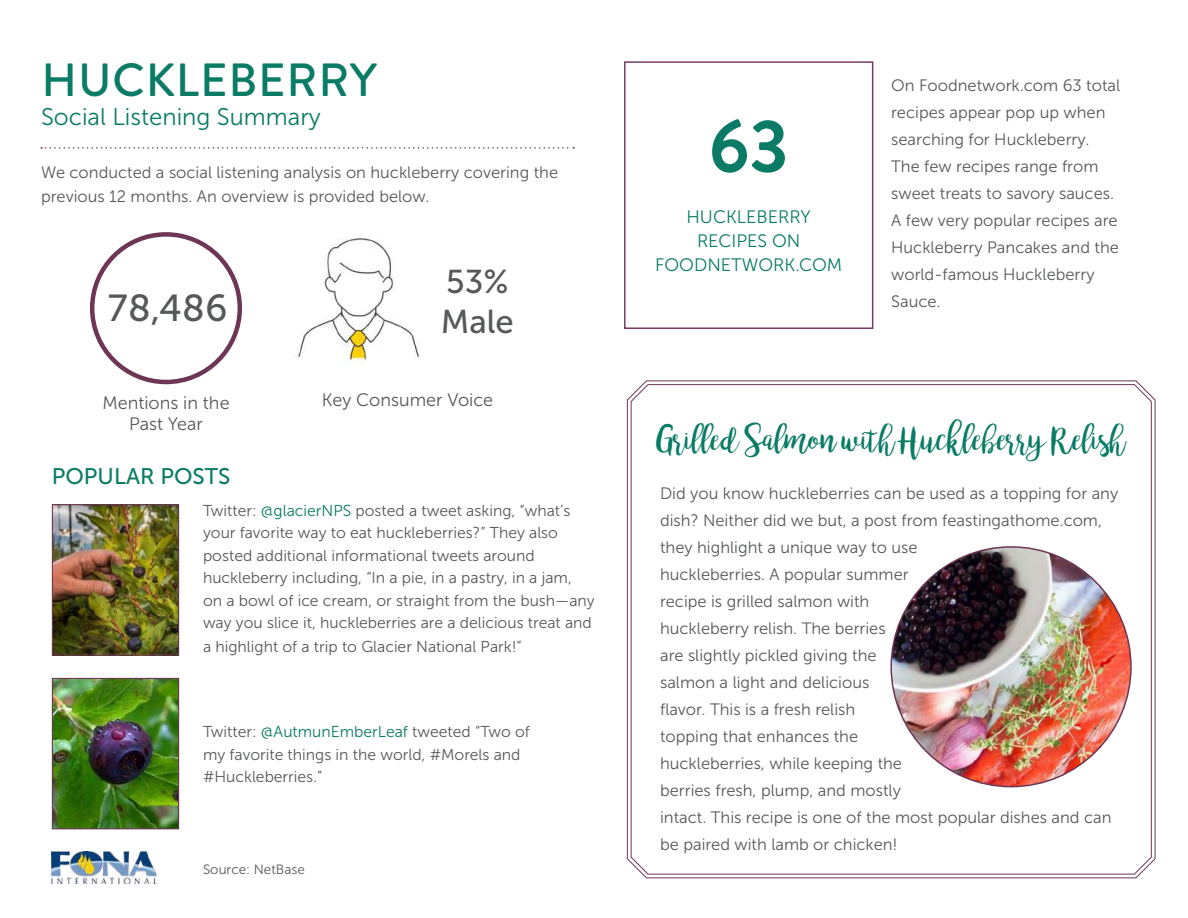
<style>
.page{position:relative;width:1188px;height:918px;background:#fff}
.page>*{position:absolute;margin:0;border:0;box-sizing:border-box;transform-origin:0 0}
.t1{font:700 75px "Brandon Grotesque";color:#0a7b65}
.t2{font:500 46.5px "Brandon Grotesque";letter-spacing:.02em;color:#0a7b65}
.t3{font:37.5px "Museo Sans 500";color:#57585a}
.t4{font:33px "bromello";color:#0a7b65}
.t5{font:33px/39.6px "Museo Sans 500";color:#57585a}
.t6{font:24px "Museo Sans 300";color:#0a7b65}
.t7{font:22.5px "Museo Sans 500";color:#0a7b65}
.t8{font:18px/21.6px "Museo Sans 300";color:#57585a;text-align:center}
.t9{font:18px/24px "Museo Sans 300";color:#0a7b65;text-align:center}
.t10{font:16.5px/27px "Museo Sans 300";color:#57585a}
.t11{font:15.75px/22.5px "Museo Sans 300";color:#57585a}
.t12{font:13.5px "Museo Sans 300";color:#57585a}
.s1{color:#0a7b65}
</style>
<div class="page">
<svg style="left:626px;top:380px;width:530px;height:499px"></svg>
<svg style="left:41px;top:147px;width:533px;height:2px"></svg>
<div style="left:624px;top:61px;width:249px;height:268px;border:2px solid #560a3d"></div>
<img style="left:52px;top:852px;width:105px;height:31px">
<img style="left:54px;top:506px;width:123px;height:148px">
<div style="left:52px;top:504px;width:127px;height:152px;border:1px solid #6c3654"></div>
<img style="left:54px;top:680px;width:123px;height:147px">
<div style="left:52px;top:678px;width:127px;height:151px;border:1px solid #6c3654"></div>
<img style="left:891px;top:547px;width:240px;height:240px;border-radius:120px">
<div style="left:90px;top:232px;width:152px;height:152px;border:4px solid #6c3654;border-radius:50%"></div>
<img style="left:298px;top:238px;width:121px;height:127px">
<h2 class="t2" style="left:41px;top:48px;width:337px">HUCKLEBERRY</h2>
<h3 class="t6" style="left:41px;top:104px;width:281px">Social Listening Summary</h3>
<p class="t10" style="left:41px;top:161px;width:519px;line-height:24px">We conducted a social listening analysis on huckleberry covering the previous 12 months. An overview is provided below.</p>
<h3 class="t3" style="left:108px;top:288px;width:121px">78,486</h3>
<p class="t8" style="left:102px;top:392px;width:129px">Mentions in the<br>Past Year</p>
<h3 class="t7" style="left:52px;top:464px;width:180px">POPULAR POSTS</h3>
<h3 class="t5" style="left:441px;top:262px;width:75px">53%<br>Male</h3>
<p class="t8" style="left:322px;top:389px;width:173px">Key Consumer Voice</p>
<p class="t11" style="left:203px;top:499px;width:393px">Twitter: <span class="s1">@glacierNPS</span> posted a tweet asking, “what’s your favorite way to eat huckleberries?” They also posted additional informational tweets around huckleberry including, “In a pie, in a pastry, in a jam, on a bowl of ice cream, or straight from the bush—any way you slice it, huckleberries are a delicious treat and</p>
<p class="t11" style="left:203px;top:636px;width:320px">a highlight of a trip to Glacier National Park!”</p>
<p class="t11" style="left:203px;top:720px;width:328px">Twitter: <span class="s1">@AutmunEmberLeaf</span> tweeted “Two of my favorite things in the world, #Morels and #Huckleberries.”</p>
<p class="t12" style="left:203px;top:862px;width:103px">Source: NetBase</p>
<h1 class="t1" style="left:709px;top:94px;width:81px">63</h1>
<p class="t9" style="left:655px;top:205px;width:189px">HUCKLEBERRY<br>RECIPES ON<br>FOODNETWORK.COM</p>
<p class="t10" style="left:891px;top:72px;width:231px">On Foodnetwork.com 63 total recipes appear pop up when searching for Huckleberry.<br>The few recipes range from sweet treats to savory sauces.<br>A few very popular recipes are<br>Huckleberry Pancakes and the world-famous Huckleberry<br>Sauce.</p>
<h3 class="t4" style="left:657px;top:419px;width:471px">Grilled Salmon with Huckleberry Relish</h3>
<p class="t10" style="left:660px;top:480px;width:460px">Did you know huckleberries can be used as a topping for any dish? Neither did we but, a post from feastingathome.com, they highlight a unique way to use<br>huckleberries. A popular summer<br>recipe is grilled salmon with<br>huckleberry relish. The berries<br>are slightly pickled giving the<br>salmon a light and delicious<br>flavor. This is a fresh relish<br>topping that enhances the<br>huckleberries, while keeping the<br>berries fresh, plump, and mostly<br>intact. This recipe is one of the most popular dishes and can be paired with lamb or chicken!</p>
</div>
